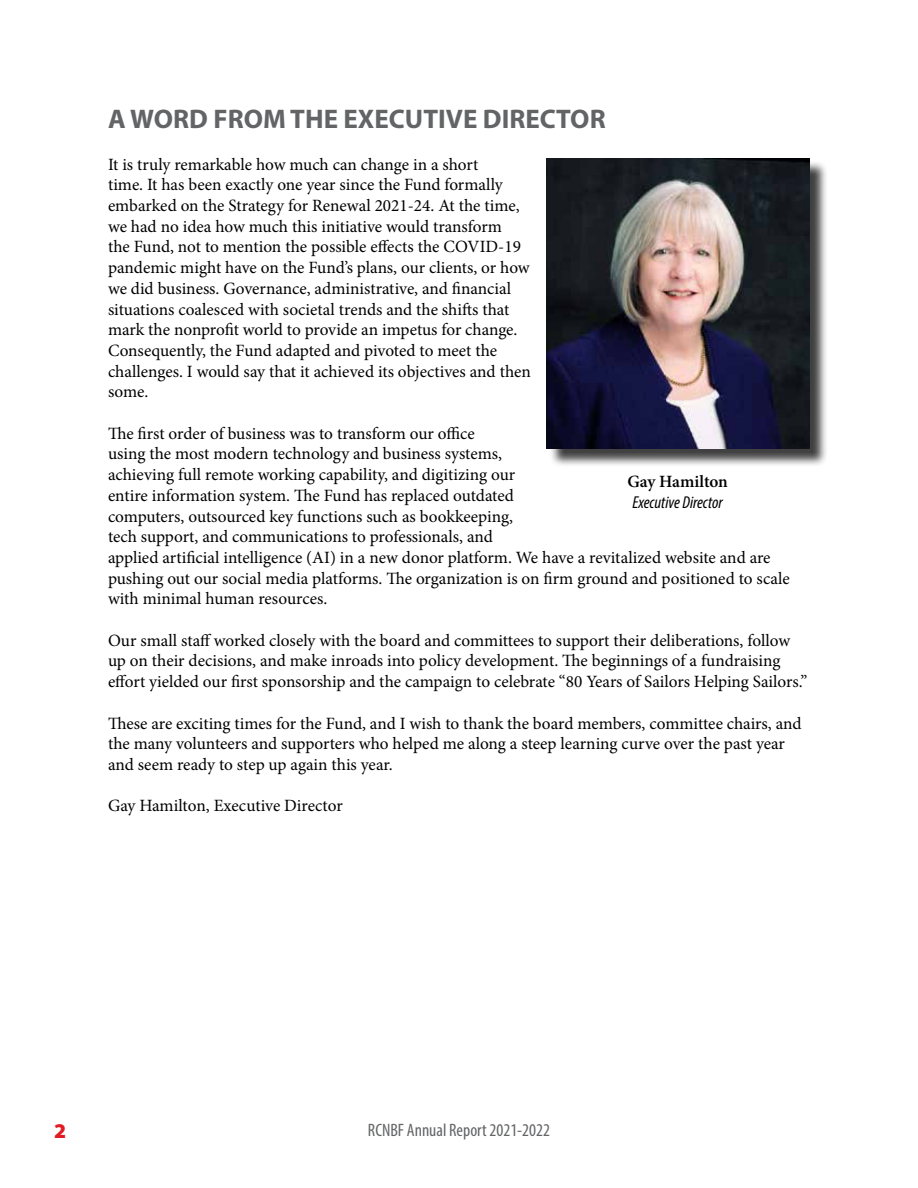
<style>
.page{position:relative;width:918px;height:1188px;background:#fff}
.page>*{position:absolute;margin:0;border:0;box-sizing:border-box;transform-origin:0 0}
.t1{font:700 27px "Myriad Pro";color:#636466}
.t2{font:900 21px "Myriad Pro";color:#e31b23}
.t3{font:condensed 18px "Myriad Pro";color:#636466}
.t4{font:17.25px/20.7px "Minion Pro";letter-spacing:-.005em;color:#000}
.t5{font:italic condensed 17.25px "Myriad Pro";color:#000}
.t6{font:600 17.25px "Minion Pro";letter-spacing:-.01em;color:#000}
</style>
<div class="page">
<div style="left:549px;top:161px;width:279px;height:306px;background:#000;opacity:.75"></div>
<img style="left:547px;top:158px;width:262px;height:290px">
<h1 class="t1" style="left:108px;top:102px;width:499px">A WORD FROM THE EXECUTIVE DIRECTOR</h1>
<p class="t4" style="left:108px;top:154px;width:424px">It is truly remarkable how much can change in a short<br>time. It has been exactly one year since the Fund formally embarked on the Strategy for Renewal 2021-24. At the time, we had no idea how much this initiative would transform<br>the Fund, not to mention the possible effects the COVID-19 pandemic might have on the Fund’s plans, our clients, or how we did business. Governance, administrative, and financial situations coalesced with societal trends and the shifts that mark the nonprofit world to provide an impetus for change.<br>Consequently, the Fund adapted and pivoted to meet the challenges. I would say that it achieved its objectives and then some.</p>
<p class="t4" style="left:108px;top:423px;width:683px">The first order of business was to transform our office<br>using the most modern technology and business systems,<br>achieving full remote working capability, and digitizing our<br>entire information system. The Fund has replaced outdated<br>computers, outsourced key functions such as bookkeeping,<br>tech support, and communications to professionals, and<br>applied artificial intelligence (AI) in a new donor platform. We have a revitalized website and are pushing out our social media platforms. The organization is on firm ground and positioned to scale with minimal human resources.</p>
<p class="t4" style="left:108px;top:630px;width:701px">Our small staff worked closely with the board and committees to support their deliberations, follow up on their decisions, and make inroads into policy development. The beginnings of a fundraising effort yielded our first sponsorship and the campaign to celebrate “80 Years of Sailors Helping Sailors.”</p>
<p class="t4" style="left:108px;top:713px;width:695px">These are exciting times for the Fund, and I wish to thank the board members, committee chairs, and the many volunteers and supporters who helped me along a steep learning curve over the past year and seem ready to step up again this year.</p>
<p class="t4" style="left:108px;top:796px;width:236px">Gay Hamilton, Executive Director</p>
<p class="t6" style="left:627px;top:470px;width:102px">Gay Hamilton</p>
<p class="t5" style="left:632px;top:492px;width:92px">Executive Director</p>
<p class="t2" style="left:54px;top:1117px;width:14px">2</p>
<p class="t3" style="left:368px;top:1119px;width:184px">RCNBF Annual Report 2021-2022</p>
</div>
